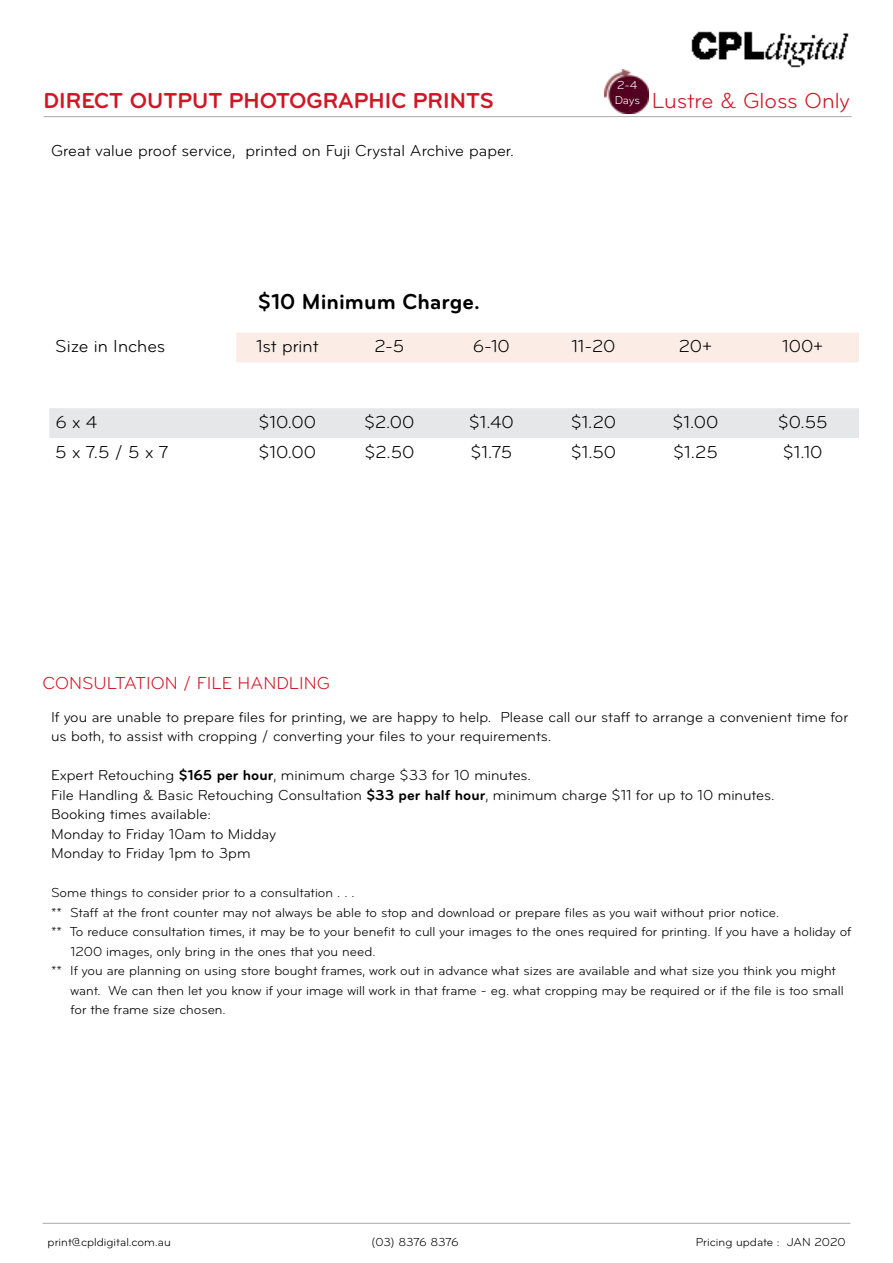
<style>
.page{position:relative;width:893px;height:1263px;background:#fff}
.page>*{position:absolute;margin:0;border:0;box-sizing:border-box;transform-origin:0 0}
.t1{font:700 22.5px "Bryant";color:#d01726}
.t2{font:700 22.5px "Bryant";color:#000}
.t3{font:22.5px "Bryant";color:#d01726}
.t4{font:18px "Bryant";color:#000}
.t5{font:18px "Bryant";color:#d01726}
.t6{font:16.5px "Bryant";color:#000}
.t7{font:15px/19.5px "Bryant";color:#000}
.t8{font:13.5px "Bryant";color:#000}
.t9{font:12px "Bryant";color:#000}
.t10{font:12px "Bryant";letter-spacing:-.035em;color:#000}
.t11{font:12px/14.4px "Bryant";color:#fff}
.s1{font-weight:700}
</style>
<div class="page">
<hr style="left:43px;top:1223px;width:807px;height:1px;background:#a7a9ac">
<img style="left:691px;top:31px;width:158px;height:37px">
<hr style="left:44px;top:116px;width:807px;height:1px;background:#a7a9ac">
<img style="left:604px;top:69px;width:44px;height:44px">
<div style="left:236px;top:333px;width:623px;height:29px;background:#fbece6"></div>
<div style="left:49px;top:408px;width:810px;height:30px;background:#e6e7e8"></div>
<p class="t11" style="left:615px;top:78px;width:27px">2-4<br>Days</p>
<h1 class="t1" style="left:44px;top:87px;width:452px">DIRECT OUTPUT PHOTOGRAPHIC PRINTS</h1>
<h1 class="t3" style="left:652px;top:87px;width:199px">Lustre &amp; Gloss Only</h1>
<p class="t6" style="left:51px;top:141px;width:465px">Great value proof service, printed on Fuji Crystal Archive paper.</p>
<h1 class="t2" style="left:258px;top:287px;width:224px">$10 Minimum Charge.</h1>
<h2 class="t4" style="left:55px;top:335px;width:112px">Size in Inches</h2>
<h2 class="t4" style="left:256px;top:335px;width:64px">1st print</h2>
<h2 class="t4" style="left:374px;top:335px;width:31px">2-5</h2>
<h2 class="t4" style="left:473px;top:335px;width:39px">6-10</h2>
<h2 class="t4" style="left:571px;top:335px;width:46px">11-20</h2>
<h2 class="t4" style="left:679px;top:335px;width:35px">20+</h2>
<h2 class="t4" style="left:782px;top:335px;width:43px">100+</h2>
<h2 class="t4" style="left:55px;top:411px;width:44px">6 x 4</h2>
<h2 class="t4" style="left:258px;top:411px;width:59px">$10.00</h2>
<h2 class="t4" style="left:364px;top:411px;width:52px">$2.00</h2>
<h2 class="t4" style="left:469px;top:411px;width:46px">$1.40</h2>
<h2 class="t4" style="left:571px;top:411px;width:47px">$1.20</h2>
<h2 class="t4" style="left:673px;top:411px;width:47px">$1.00</h2>
<h2 class="t4" style="left:778px;top:411px;width:51px">$0.55</h2>
<h2 class="t4" style="left:55px;top:441px;width:115px">5 x 7.5 / 5 x 7</h2>
<h2 class="t4" style="left:258px;top:441px;width:59px">$10.00</h2>
<h2 class="t4" style="left:364px;top:441px;width:52px">$2.50</h2>
<h2 class="t4" style="left:470px;top:441px;width:43px">$1.75</h2>
<h2 class="t4" style="left:571px;top:441px;width:47px">$1.50</h2>
<h2 class="t4" style="left:673px;top:441px;width:46px">$1.25</h2>
<h2 class="t4" style="left:783px;top:441px;width:41px">$1.10</h2>
<h2 class="t5" style="left:43px;top:672px;width:289px">CONSULTATION / FILE HANDLING</h2>
<p class="t7" style="left:51px;top:707px;width:799px">If you are unable to prepare files for printing, we are happy to help. Please call our staff to arrange a convenient time for us both, to assist with cropping / converting your files to your requirements.</p>
<p class="t7" style="left:51px;top:766px;width:725px">Expert Retouching <span class="s1">$165 per hour</span>, minimum charge $33 for 10 minutes.<br>File Handling &amp; Basic Retouching Consultation <span class="s1">$33 per half hour</span>, minimum charge $11 for up to 10 minutes.<br>Booking times available:<br>Monday to Friday 10am to Midday<br>Monday to Friday 1pm to 3pm</p>
<p class="t8" style="left:51px;top:885px;width:305px">Some things to consider prior to a consultation . . .</p>
<p class="t8" style="left:51px;top:904px;width:730px">** Staff at the front counter may not always be able to stop and download or prepare files as you wait without prior notice.</p>
<p class="t8" style="left:51px;top:924px;width:802px">** To reduce consultation times, it may be to your benefit to cull your images to the ones required for printing. If you have a holiday of</p>
<p class="t8" style="left:71px;top:943px;width:307px">1200 images, only bring in the ones that you need.</p>
<p class="t8" style="left:51px;top:963px;width:786px">** If you are planning on using store bought frames, work out in advance what sizes are available and what size you think you might</p>
<p class="t8" style="left:71px;top:982px;width:775px">want. We can then let you know if your image will work in that frame - eg. what cropping may be required or if the file is too small</p>
<p class="t8" style="left:71px;top:1002px;width:157px">for the frame size chosen.</p>
<p class="t9" style="left:48px;top:1235px;width:125px">print@cpldigital.com.au</p>
<p class="t10" style="left:372px;top:1235px;width:89px">(03) 8376 8376</p>
<p class="t9" style="left:696px;top:1235px;width:151px">Pricing update : JAN 2020</p>
</div>
